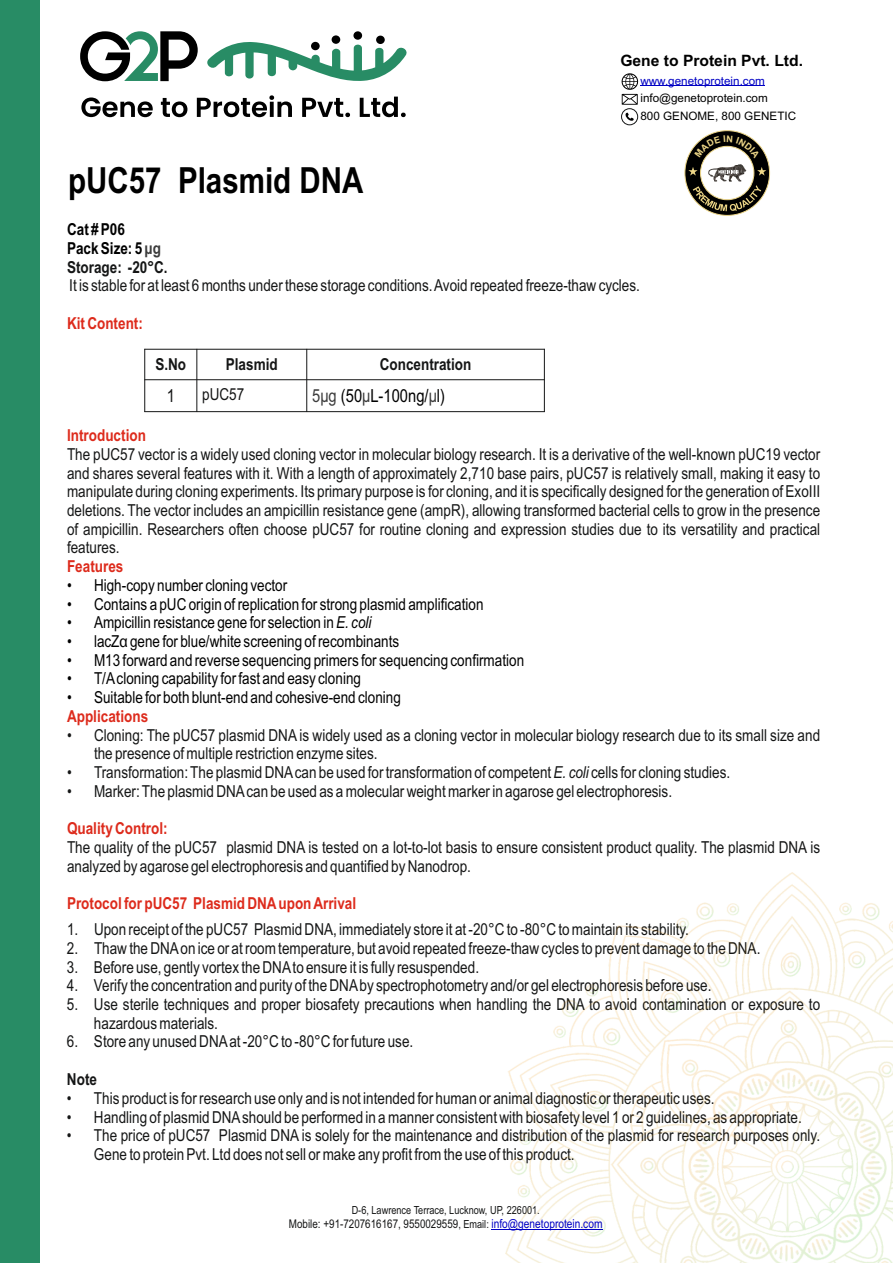
<style>
.page{position:relative;width:893px;height:1263px;background:#fff}
.page>*{position:absolute;margin:0;border:0;box-sizing:border-box;transform-origin:0 0}
.t1{font:700 36px "Arial Narrow";color:#000}
.t2{font:18px "Arial Narrow";color:#000}
.t3{font:18px "Arial Narrow";color:#151616}
.t4{font:16.5px/18.8px "Arial Narrow";color:#151616}
.t5{font:16.5px "Arial Narrow";color:#000}
.t6{font:700 16.5px "Arial Narrow";color:#dd2b1c}
.t7{font:700 16.5px/18.9px "Arial Narrow";color:#000}
.t8{font:700 16.5px "Arial Narrow";color:#151616}
.t9{font:700 15.6px "Arial";color:#000}
.t10{font:12px "Arial Narrow";color:#151616}
.t11{font:11.7px/17.4px "Arial";color:#000}
.t12{font:11.7px "Arial";color:#0000c4}
.t13{font:11.1px "Arial Narrow";color:#151616}
.s1{color:#3c3c3c}
.s2{color:#151616}
.s3{font-style:italic}
.s4{font-size:11.1px}
.s5{font-size:12.45px;color:#0000c4}
</style>
<div class="page">
<div style="left:0;top:0;width:39px;height:1263px;background:#288c65"></div>
<svg style="left:207px;top:41px;width:200px;height:40px"></svg>
<div style="left:376px;top:36px;width:9px;height:8px;background:#000;border-radius:50%"></div>
<div style="left:311px;top:42px;width:9px;height:8px;background:#000;border-radius:50%"></div>
<div style="left:353px;top:31px;width:9px;height:9px;background:#000;border-radius:50%"></div>
<div style="left:332px;top:35px;width:8px;height:9px;background:#000;border-radius:50%"></div>
<svg style="left:80px;top:31px;width:118px;height:50px"></svg>
<svg style="left:81px;top:97px;width:72px;height:20px"></svg>
<svg style="left:161px;top:98px;width:26px;height:19px"></svg>
<svg style="left:197px;top:95px;width:95px;height:22px"></svg>
<svg style="left:302px;top:98px;width:48px;height:19px"></svg>
<svg style="left:360px;top:97px;width:46px;height:20px"></svg>
<img style="left:506px;top:873px;width:387px;height:390px">
<hr style="left:640px;top:86px;width:125px;height:1px;background:#0000c4">
<svg style="left:621px;top:73px;width:17px;height:32px"></svg>
<svg style="left:621px;top:108px;width:17px;height:17px"></svg>
<svg style="left:624px;top:113px;width:10px;height:8px"></svg>
<hr style="left:491px;top:1229px;width:112px;height:1px;background:#0000c4">
<hr style="left:144px;top:349px;width:1px;height:63px;background:#151616">
<hr style="left:196px;top:349px;width:1px;height:63px;background:#151616">
<hr style="left:306px;top:349px;width:1px;height:63px;background:#151616">
<hr style="left:544px;top:349px;width:1px;height:63px;background:#151616">
<hr style="left:144px;top:411px;width:401px;height:1px;background:#151616">
<hr style="left:144px;top:379px;width:401px;height:1px;background:#151616">
<hr style="left:144px;top:349px;width:401px;height:1px;background:#151616">
<svg style="left:684px;top:130px;width:86px;height:86px"></svg>
<p class="t9" style="left:620px;top:55px;width:184px">Gene to Protein Pvt. Ltd.</p>
<p class="t12" style="left:640px;top:76px;width:126px">www.genetoprotein.com</p>
<p class="t11" style="left:640px;top:91px;width:157px">info@genetoprotein.com<br>800 GENOME, 800 GENETIC</p>
<h1 class="t1" style="left:68px;top:167px;width:297px">pUC57 Plasmid DNA</h1>
<p class="t7" style="left:67px;top:221px;width:102px">Cat # P06<br>Pack Size: 5 <span class="s1">μg<br></span><span class="s2">Storage: -20°C.</span></p>
<p class="t4" style="left:69px;top:278px;width:572px">It is stable for at least 6 months under these storage conditions. Avoid repeated freeze-thaw cycles.</p>
<p class="t6" style="left:67px;top:317px;width:77px">Kit Content:</p>
<p class="t8" style="left:155px;top:358px;width:32px">S.No</p>
<p class="t8" style="left:226px;top:358px;width:53px">Plasmid</p>
<p class="t8" style="left:380px;top:358px;width:93px">Concentration</p>
<p class="t3" style="left:167px;top:389px;width:10px">1</p>
<p class="t4" style="left:202px;top:387px;width:44px">pUC57</p>
<p class="t2" style="left:312px;top:389px;width:134px"><span class="s1">5μg</span> (50<span class="s1">μ</span>L-100ng/<span class="s1">μ</span>l)</p>
<p class="t6" style="left:67px;top:429px;width:80px">Introduction</p>
<p class="t4" style="left:67px;top:446px;width:755px;text-align:justify">The pUC57 vector is a widely used cloning vector in molecular biology research. It is a derivative of the well-known pUC19 vector and shares several features with it. With a length of approximately 2,710 base pairs, pUC57 is relatively small, making it easy to manipulate during cloning experiments. Its primary purpose is for cloning, and it is specifically designed for the generation of ExoIII deletions. The vector includes an ampicillin resistance gene (ampR), allowing transformed bacterial cells to grow in the presence of ampicillin. Researchers often choose pUC57 for routine cloning and expression studies due to its versatility and practical features.</p>
<p class="t6" style="left:67px;top:560px;width:58px">Features</p>
<p class="t5" style="left:67px;top:579px;width:222px">• High-copy number cloning vector</p>
<p class="t5" style="left:67px;top:598px;width:418px">• Contains a pUC origin of replication for strong plasmid amplification</p>
<p class="t5" style="left:67px;top:616px;width:306px">• Ampicillin resistance gene for selection in <span class="s3">E. coli</span></p>
<p class="t5" style="left:67px;top:635px;width:334px">• lacZα gene for blue/white screening of recombinants</p>
<p class="t5" style="left:67px;top:654px;width:459px">• M13 forward and reverse sequencing primers for sequencing confirmation</p>
<p class="t5" style="left:67px;top:672px;width:296px">• T/Acloning capability for fast and easy cloning</p>
<p class="t5" style="left:67px;top:691px;width:335px">• Suitable for both blunt-end and cohesive-end cloning</p>
<p class="t6" style="left:67px;top:710px;width:83px">Applications</p>
<p class="t4" style="left:94px;top:727px;width:728px;text-indent:-27px">• Cloning: The pUC57 plasmid DNA is widely used as a cloning vector in molecular biology research due to its small size and the presence of multiple restriction enzyme sites.</p>
<p class="t4" style="left:67px;top:764px;width:665px">• Transformation: The plasmid DNAcan be used for transformation of competent <span class="s3">E. coli</span> cells for cloning studies.</p>
<p class="t4" style="left:67px;top:783px;width:607px">• Marker: The plasmid DNAcan be used as a molecular weight marker in agarose gel electrophoresis.</p>
<p class="t6" style="left:67px;top:822px;width:102px">Quality Control:</p>
<p class="t4" style="left:67px;top:839px;width:755px">The quality of the pUC57 plasmid DNA is tested on a lot-to-lot basis to ensure consistent product quality. The plasmid DNA is analyzed by agarose gel electrophoresis and quantified by Nanodrop.</p>
<p class="t6" style="left:67px;top:897px;width:291px">Protocol for pUC57 Plasmid DNAupon Arrival</p>
<p class="t4" style="left:67px;top:922px;width:624px">1. Upon receipt of the pUC57 Plasmid DNA, immediately store it at -20°C to -80°C to maintain its stability.</p>
<p class="t4" style="left:67px;top:940px;width:695px">2. Thaw the DNAon ice or at room temperature, but avoid repeated freeze-thaw cycles to prevent damage to the DNA.</p>
<p class="t4" style="left:67px;top:959px;width:414px">3. Before use, gently vortex the DNAto ensure it is fully resuspended.</p>
<p class="t4" style="left:67px;top:978px;width:646px">4. Verify the concentration and purity of the DNAby spectrophotometry and/or gel electrophoresis before use.</p>
<p class="t4" style="left:94px;top:996px;width:728px;text-indent:-27px">5. Use sterile techniques and proper biosafety precautions when handling the DNA to avoid contamination or exposure to hazardous materials.</p>
<p class="t4" style="left:67px;top:1034px;width:348px">6. Store any unused DNAat -20°C to -80°C for future use.</p>
<p class="t8" style="left:67px;top:1073px;width:32px">Note</p>
<p class="t4" style="left:67px;top:1090px;width:649px">• This product is for research use only and is not intended for human or animal diagnostic or therapeutic uses.</p>
<p class="t4" style="left:67px;top:1109px;width:736px">• Handling of plasmid DNAshould be performed in a manner consistent with biosafety level 1 or 2 guidelines, as appropriate.</p>
<p class="t4" style="left:94px;top:1127px;width:728px;text-indent:-27px">• The price of pUC57 Plasmid DNA is solely for the maintenance and distribution of the plasmid for research purposes only.<br>Gene to protein Pvt. Ltd does not sell or make any profit from the use of this product.</p>
<p class="t13" style="left:352px;top:1206px;width:190px">D-6, Lawrence Terrace, Lucknow, UP, 226001.</p>
<p class="t10" style="left:289px;top:1219px;width:315px">Mobile: +91-7207616167, 9550029559<span class="s4">, Email:</span> <span class="s5">info@genetoprotein.com</span></p>
</div>
